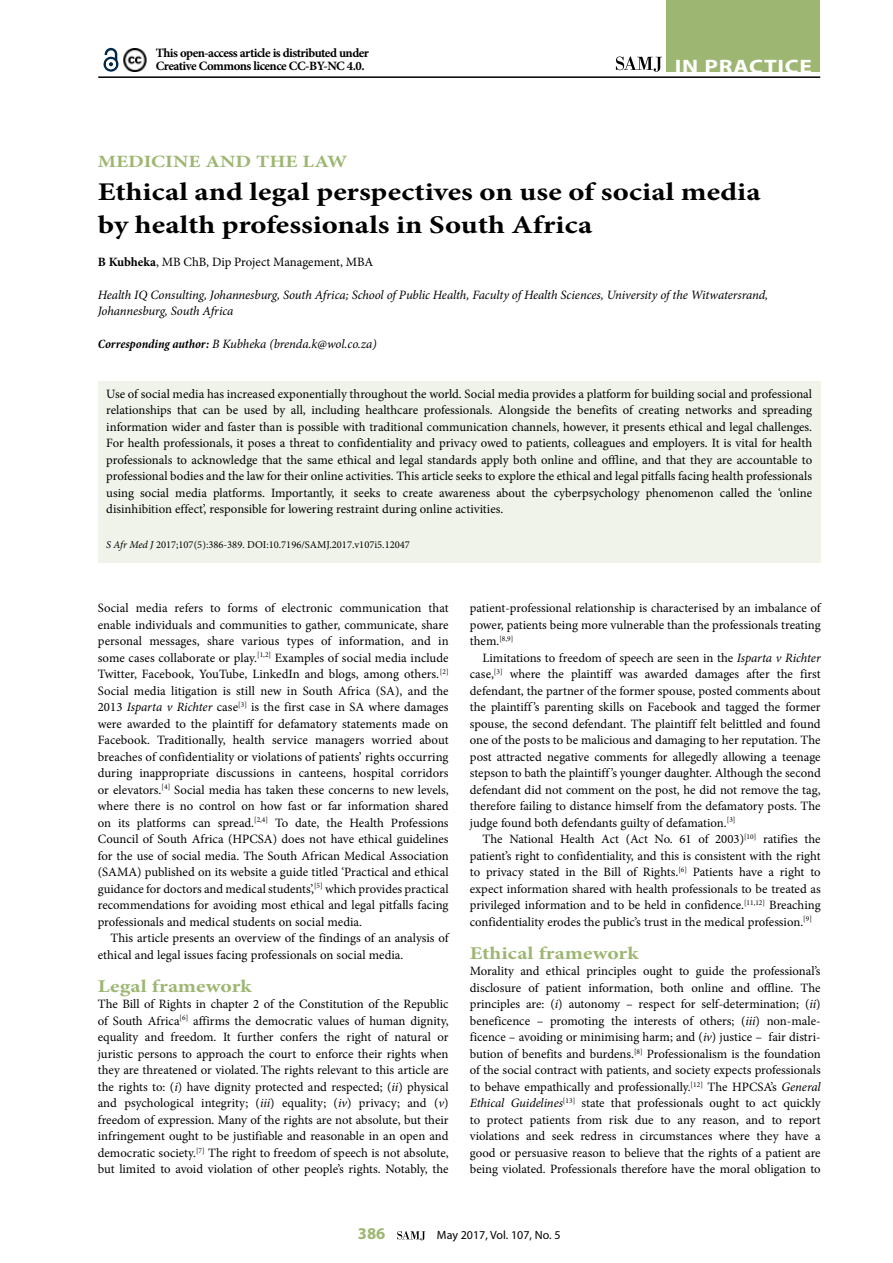
<style>
.page{position:relative;width:893px;height:1263px;background:#fff}
.page>*{position:absolute;margin:0;border:0;box-sizing:border-box;transform-origin:0 0}
.t1{font:700 25.5px/33px "Minion Pro";color:#000;scale:1.2 1}
.t2{font:700 19.5px "Myriad Pro";letter-spacing:.03em;color:#fff;scale:1.2 1}
.t3{font:700 18px "Minion Pro";color:#9db671;scale:1.2 1}
.t4{font:700 17.25px "Minion Pro";color:#9db671;scale:1.2 1}
.t5{font:700 16.5px "Myriad Pro";color:#9db671}
.t6{font:12.75px/16.5px "Minion Pro";color:#000;text-align:justify}
.t7{font:italic 12.75px/16.5px "Minion Pro";letter-spacing:-.01em;color:#000}
.t8{font:700 12.75px/13.5px "Minion Pro";letter-spacing:-.04em;color:#000}
.t9{font:12px "Myriad Pro";color:#000}
.t10{font:10.5px "Minion Pro";color:#000}
.s1{font-weight:700}
.s2{font-weight:700;font-stretch:condensed}
.s3{font-style:italic}
</style>
<div class="page">
<svg style="left:397px;top:1231px;width:28px;height:9px"></svg>
<hr style="left:98px;top:76px;width:722px;height:2px;background:#000">
<div style="left:667px;top:0;width:153px;height:72px;background:#9db671"></div>
<svg style="left:616px;top:57px;width:46px;height:15px"></svg>
<svg style="left:103px;top:47px;width:16px;height:25px"></svg>
<img style="left:123px;top:48px;width:24px;height:23px">
<div style="left:98px;top:381px;width:723px;height:182px;background:#f0f3ea"></div>
<p class="t8" style="left:156px;top:46px;width:215px">This open-access article is distributed under<br>Creative Commons licence CC-BY-NC 4.0.</p>
<h2 class="t2" style="left:675px;top:54px;width:116px">IN PRACTICE</h2>
<h3 class="t4" style="left:98px;top:149px;width:209px">MEDICINE AND THE LAW</h3>
<h1 class="t1" style="left:98px;top:175px;width:554px">Ethical and legal perspectives on use of social media by health professionals in South Africa</h1>
<p class="t6" style="left:98px;top:253px;width:277px"><span class="s1">B Kubheka</span>, MB ChB, Dip Project Management, MBA</p>
<p class="t7" style="left:98px;top:286px;width:672px">Health IQ Consulting, Johannesburg, South Africa; School of Public Health, Faculty of Health Sciences, University of the Witwatersrand,<br>Johannesburg, South Africa</p>
<p class="t7" style="left:98px;top:336px;width:280px"><span class="s2">Corresponding author:</span> B Kubheka (brenda.k@wol.co.za)</p>
<p class="t6" style="left:106px;top:385px;width:707px">Use of social media has increased exponentially throughout the world. Social media provides a platform for building social and professional relationships that can be used by all, including healthcare professionals. Alongside the benefits of creating networks and spreading information wider and faster than is possible with traditional communication channels, however, it presents ethical and legal challenges.<br>For health professionals, it poses a threat to confidentiality and privacy owed to patients, colleagues and employers. It is vital for health professionals to acknowledge that the same ethical and legal standards apply both online and offline, and that they are accountable to professional bodies and the law for their online activities. This article seeks to explore the ethical and legal pitfalls facing health professionals using social media platforms. Importantly, it seeks to create awareness about the cyberpsychology phenomenon called the ‘online disinhibition effect’, responsible for lowering restraint during online activities.</p>
<p class="t10" style="left:106px;top:538px;width:305px"><span class="s3">S Afr Med J</span> 2017;107(5):386-389. DOI:10.7196/SAMJ.2017.v107i5.12047</p>
<p class="t6" style="left:98px;top:600px;width:352px">Social media refers to forms of electronic communication that enable individuals and communities to gather, communicate, share personal messages, share various types of information, and in some cases collaborate or play.<sup>[1,2]</sup> Examples of social media include Twitter, Facebook, YouTube, LinkedIn and blogs, among others.<sup>[2] </sup>Social media litigation is still new in South Africa (SA), and the 2013 <span class="s3">Isparta v Richter</span> case<sup>[3]</sup> is the first case in SA where damages were awarded to the plaintiff for defamatory statements made on Facebook. Traditionally, health service managers worried about breaches of confidentiality or violations of patients’ rights occurring during inappropriate discussions in canteens, hospital corridors or elevators.<sup>[4]</sup> Social media has taken these concerns to new levels, where there is no control on how fast or far information shared on its platforms can spread.<sup>[2,4]</sup> To date, the Health Professions Council of South Africa (HPCSA) does not have ethical guidelines for the use of social media. The South African Medical Association (SAMA) published on its website a guide titled ‘Practical and ethical guidance for doctors and medical students’,<sup>[5]</sup> which provides practical recommendations for avoiding most ethical and legal pitfalls facing professionals and medical students on social media.</p>
<p class="t6" style="left:98px;top:930px;width:352px;text-indent:13px">This article presents an overview of the findings of an analysis of ethical and legal issues facing professionals on social media.</p>
<h3 class="t3" style="left:98px;top:973px;width:130px">Legal framework</h3>
<p class="t6" style="left:98px;top:996px;width:352px">The Bill of Rights in chapter 2 of the Constitution of the Republic of South Africa<sup>[6]</sup> affirms the democratic values of human dignity, equality and freedom. It further confers the right of natural or juristic persons to approach the court to enforce their rights when they are threatened or violated. The rights relevant to this article are the rights to: (<span class="s3">i</span>) have dignity protected and respected; (<span class="s3">ii</span>) physical and psychological integrity; (<span class="s3">iii</span>) equality; (<span class="s3">iv</span>) privacy; and (<span class="s3">v</span>) freedom of expression. Many of the rights are not absolute, but their infringement ought to be justifiable and reasonable in an open and democratic society.<sup>[7]</sup> The right to freedom of speech is not absolute, but limited to avoid violation of other people’s rights. Notably, the</p>
<p class="t6" style="left:470px;top:600px;width:352px">patient-professional relationship is characterised by an imbalance of power, patients being more vulnerable than the professionals treating them.<sup>[8,9]</sup></p>
<p class="t6" style="left:470px;top:649px;width:352px;text-indent:13px">Limitations to freedom of speech are seen in the <span class="s3">Isparta v Richter </span>case,<sup>[3]</sup> where the plaintiff was awarded damages after the first defendant, the partner of the former spouse, posted comments about the plaintiff ’s parenting skills on Facebook and tagged the former spouse, the second defendant. The plaintiff felt belittled and found one of the posts to be malicious and damaging to her reputation. The post attracted negative comments for allegedly allowing a teenage stepson to bath the plaintiff ’s younger daughter. Although the second defendant did not comment on the post, he did not remove the tag, therefore failing to distance himself from the defamatory posts. The judge found both defendants guilty of defamation.<sup>[3]</sup></p>
<p class="t6" style="left:470px;top:831px;width:352px;text-indent:13px">The National Health Act (Act No. 61 of 2003)<sup>[10]</sup> ratifies the patient’s right to confidentiality, and this is consistent with the right to privacy stated in the Bill of Rights.<sup>[6]</sup> Patients have a right to expect information shared with health professionals to be treated as privileged information and to be held in confidence.<sup>[11,12]</sup> Breaching confidentiality erodes the public’s trust in the medical profession.<sup>[9]</sup></p>
<h3 class="t3" style="left:470px;top:940px;width:142px">Ethical framework</h3>
<p class="t6" style="left:470px;top:963px;width:352px">Morality and ethical principles ought to guide the professional’s disclosure of patient information, both online and offline. The principles are: (<span class="s3">i</span>) autonomy – respect for self-determination; (<span class="s3">ii</span>) beneficence – promoting the interests of others; (<span class="s3">iii</span>) non-male&shy;ficence – avoiding or minimising harm; and (<span class="s3">iv</span>) justice – fair distri&shy;bution of benefits and burdens.<sup>[8]</sup> Professionalism is the foundation of the social contract with patients, and society expects professionals to behave empathically and professionally.<sup>[12]</sup> The HPCSA’s <span class="s3">General Ethical Guidelines</span><sup>[13]</sup> state that professionals ought to act quickly to protect patients from risk due to any reason, and to report violations and seek redress in circumstances where they have a good or persuasive reason to believe that the rights of a patient are being violated. Professionals therefore have the moral obligation to</p>
<p class="t5" style="left:358px;top:1223px;width:29px">386</p>
<p class="t9" style="left:437px;top:1228px;width:125px">May 2017, Vol. 107, No. 5</p>
</div>
